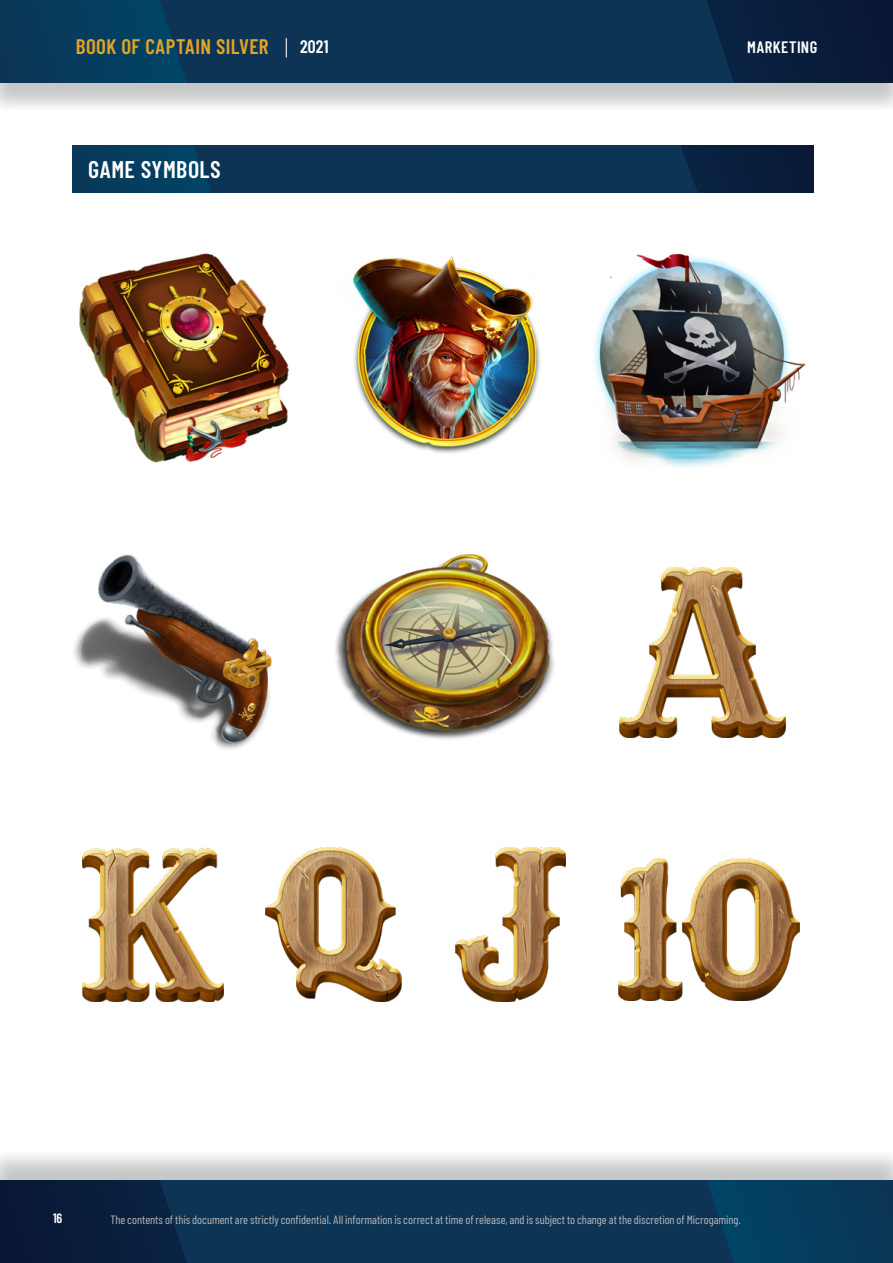
<style>
.page{position:relative;width:893px;height:1263px;background:#fff}
.page>*{position:absolute;margin:0;border:0;box-sizing:border-box;transform-origin:0 0}
.t1{font:600 24px "Barlow Condensed";letter-spacing:.015em;color:#fff}
.t2{font:600 21px "Barlow Condensed";letter-spacing:.02em;color:#e4a424}
.t3{font:600 18px "Barlow Condensed";color:#fff}
.t4{font:600 16.5px "Barlow Condensed";letter-spacing:.025em;color:#fff}
.t5{font:600 13.5px "Barlow Condensed";color:#fff}
.t6{font:12px "Barlow Condensed";color:#b9b8b8}
</style>
<div class="page">
<div style="left:0;top:0;width:893px;height:83px;background:linear-gradient(to right,#0a4061,#0c2241)"></div>
<div style="left:0;top:1180px;width:893px;height:83px;background:linear-gradient(to right,#0c2241,#0a4061)"></div>
<svg style="left:286px;top:38px;width:1px;height:20px"></svg>
<div style="left:72px;top:146px;width:741px;height:47px;background:linear-gradient(to right,#093f60,#0c2544)"></div>
<img style="left:79px;top:253px;width:210px;height:210px">
<img style="left:74px;top:554px;width:198px;height:196px">
<img style="left:353px;top:256px;width:188px;height:198px">
<img style="left:335px;top:554px;width:219px;height:185px">
<img style="left:82px;top:848px;width:142px;height:154px">
<img style="left:594px;top:253px;width:212px;height:214px">
<img style="left:620px;top:567px;width:165px;height:170px">
<img style="left:266px;top:848px;width:135px;height:154px">
<img style="left:455px;top:848px;width:110px;height:154px">
<img style="left:619px;top:859px;width:181px;height:142px">
<h2 class="t2" style="left:76px;top:34px;width:194px">BOOK OF CAPTAIN SILVER</h2>
<h3 class="t3" style="left:300px;top:36px;width:30px">2021</h3>
<h3 class="t4" style="left:747px;top:37px;width:72px">MARKETING</h3>
<h1 class="t1" style="left:88px;top:155px;width:134px">GAME SYMBOLS</h1>
<p class="t5" style="left:53px;top:1209px;width:11px">16</p>
<p class="t6" style="left:110px;top:1212px;width:632px">The contents of this document are strictly confidential. All information is correct at time of release, and is subject to change at the discretion of Microgaming.</p>
</div>
